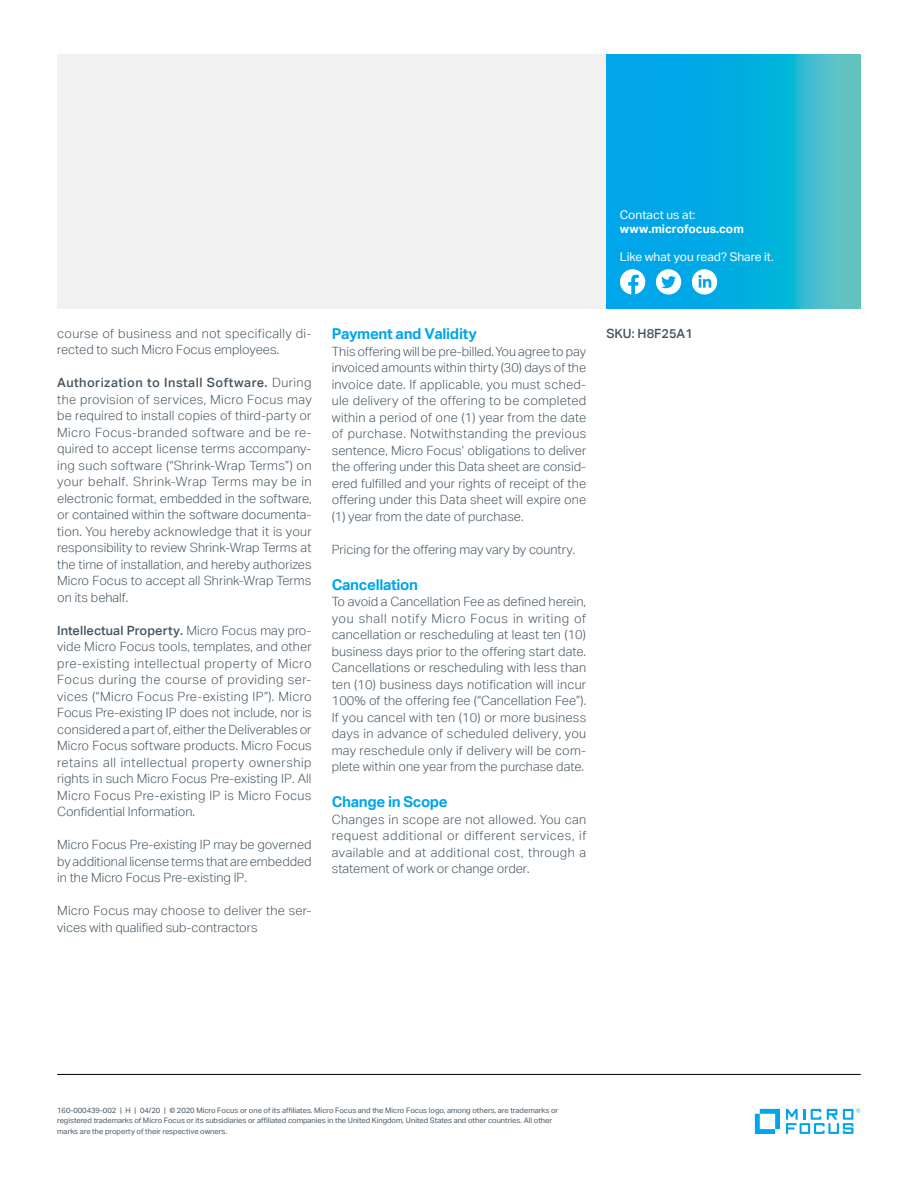
<style>
.page{position:relative;width:918px;height:1188px;background:#fff}
.page>*{position:absolute;margin:0;border:0;box-sizing:border-box;transform-origin:0 0}
.subhead_10_13-blue{font:700 15px "Aktiv Grotesk";letter-spacing:-.02em;color:#00a6e9}
.body_8_5_11-grey{font:300 12.75px/16.5px "Aktiv Grotesk";color:#455560;text-align:justify}
.body_8_5_11-grey-2{font:300 12.75px/16.5px "Aktiv Grotesk";letter-spacing:.02em;color:#455560}
.body_8_5_11-grey-3{font:500 12.75px "Aktiv Grotesk";color:#455560}
.Contact_8_9_5-regula{font:12px "Aktiv Grotesk";color:#fff}
.Contact_URL_8_9_5-bo{font:700 12px "Aktiv Grotesk";color:#fff}
.mousetype-legal_5_7{font:7.5px/10.5px "Aktiv Grotesk";color:#455560}
.s1{font-weight:500}
</style>
<div class="page">
<hr style="left:57px;top:1074px;width:804px;height:1px;background:#000">
<div style="left:57px;top:54px;width:550px;height:254px;background:#f1f1f2"></div>
<svg style="left:755px;top:1109px;width:25px;height:25px"></svg>
<svg style="left:786px;top:1108px;width:75px;height:26px"></svg>
<svg style="left:606px;top:54px;width:255px;height:254px;background:#12afdd"></svg>
<div style="left:620px;top:269px;width:25px;height:26px;background:#fff;border-radius:50%"></div>
<svg style="left:628px;top:275px;width:11px;height:20px"></svg>
<div style="left:656px;top:269px;width:25px;height:26px;background:#fff;border-radius:50%"></div>
<svg style="left:661px;top:276px;width:15px;height:12px"></svg>
<div style="left:692px;top:269px;width:25px;height:26px;background:#fff;border-radius:50%"></div>
<svg style="left:699px;top:275px;width:12px;height:13px"></svg>
<p class="Contact_8_9_5-regula" style="left:620px;top:207px;width:77px">Contact us at:</p>
<p class="Contact_URL_8_9_5-bo" style="left:620px;top:221px;width:125px">www.microfocus.com</p>
<p class="Contact_8_9_5-regula" style="left:620px;top:250px;width:155px">Like what you read? Share it.</p>
<p class="body_8_5_11-grey-2" style="left:57px;top:325px;width:256px">course of business and not specifically di&shy;rected to such Micro Focus employees.</p>
<p class="body_8_5_11-grey" style="left:57px;top:374px;width:256px"><span class="s1">Authorization to Install Software.</span> During the provision of services, Micro Focus may be required to install copies of third-party or Micro Focus-branded software and be re&shy;quired to accept license terms accompany&shy;ing such software (“Shrink-Wrap Terms”) on your behalf. Shrink-Wrap Terms may be in electronic format, embedded in the software, or contained within the software documenta&shy;tion. You hereby acknowledge that it is your responsibility to review Shrink-Wrap Terms at the time of installation, and hereby authorizes Micro Focus to accept all Shrink-Wrap Terms on its behalf.</p>
<p class="body_8_5_11-grey" style="left:57px;top:622px;width:256px"><span class="s1">Intellectual Property.</span> Micro Focus may pro&shy;vide Micro Focus tools, templates, and other pre-existing intellectual property of Micro Focus during the course of providing ser&shy;vices (“Micro Focus Pre-existing IP”). Micro Focus Pre-existing IP does not include, nor is considered a part of, either the Deliverables or Micro Focus software products. Micro Focus retains all intellectual property ownership rights in such Micro Focus Pre-existing IP. All Micro Focus Pre-existing IP is Micro Focus Confidential Information.</p>
<p class="body_8_5_11-grey" style="left:57px;top:836px;width:256px">Micro Focus Pre-existing IP may be governed by additional license terms that are embedded in the Micro Focus Pre-existing IP.</p>
<p class="body_8_5_11-grey" style="left:57px;top:902px;width:256px">Micro Focus may choose to deliver the ser&shy;vices with qualified sub-contractors</p>
<p class="subhead_10_13-blue" style="left:332px;top:325px;width:147px">Payment and Validity</p>
<p class="body_8_5_11-grey" style="left:332px;top:343px;width:256px">This offering will be pre-billed. You agree to pay invoiced amounts within thirty (30) days of the invoice date. If applicable, you must sched&shy;ule delivery of the offering to be completed within a period of one (1) year from the date of purchase. Notwithstanding the previous sentence, Micro Focus’ obligations to deliver the offering under this Data sheet are consid&shy;ered fulfilled and your rights of receipt of the offering under this Data sheet will expire one (1) year from the date of purchase.</p>
<p class="body_8_5_11-grey" style="left:332px;top:541px;width:245px">Pricing for the offering may vary by country.</p>
<p class="subhead_10_13-blue" style="left:332px;top:575px;width:88px">Cancellation</p>
<p class="body_8_5_11-grey" style="left:332px;top:594px;width:256px">To avoid a Cancellation Fee as defined herein, you shall notify Micro Focus in writing of cancellation or rescheduling at least ten (10) business days prior to the offering start date.<br>Cancellations or rescheduling with less than ten (10) business days notification will incur 100% of the offering fee (“Cancellation Fee”).<br>If you cancel with ten (10) or more business days in advance of scheduled delivery, you may reschedule only if delivery will be com&shy;plete within one year from the purchase date.</p>
<p class="subhead_10_13-blue" style="left:332px;top:793px;width:118px">Change in Scope</p>
<p class="body_8_5_11-grey" style="left:332px;top:811px;width:256px">Changes in scope are not allowed. You can request additional or different services, if available and at additional cost, through a statement of work or change order.</p>
<p class="body_8_5_11-grey-3" style="left:606px;top:325px;width:88px">SKU: H8F25A1</p>
<p class="mousetype-legal_5_7" style="left:57px;top:1105px;width:503px">160-000439-002 | H | 04/20 | © 2020 Micro Focus or one of its affiliates. Micro Focus and the Micro Focus logo, among others, are trademarks or registered trademarks of Micro Focus or its subsidiaries or affiliated companies in the United Kingdom, United States and other countries. All other marks are the property of their respective owners.</p>
</div>
